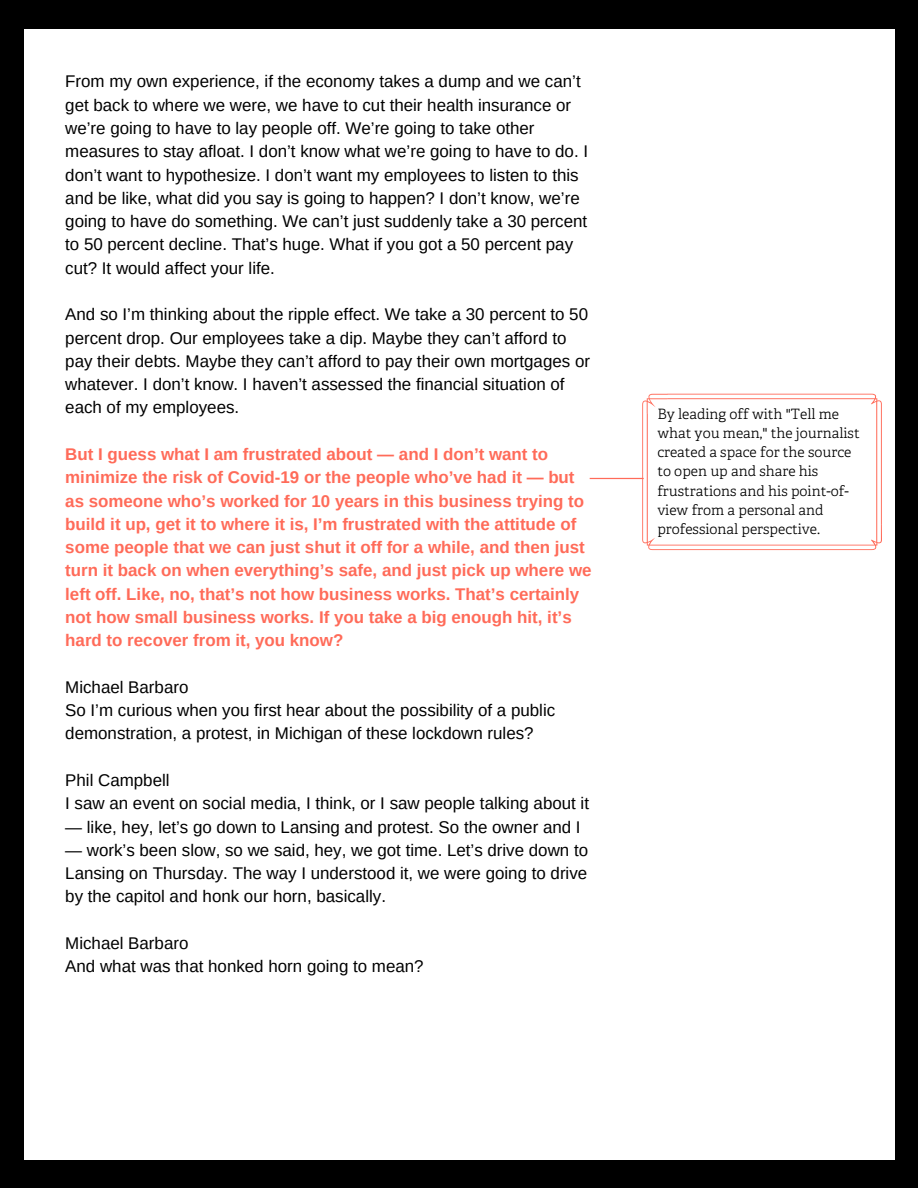
<style>
.page{position:relative;width:918px;height:1188px;background:#000}
.page>*{position:absolute;margin:0;border:0;box-sizing:border-box;transform-origin:0 0}
.t1{font:16.95px/23.2px "Arimo";color:#000}
.t2{font:700 16.95px/23.2px "Arimo";color:#ff6b59}
.t3{font:300 14.25px/19px "Adelle";color:#000}
</style>
<div class="page">
<div style="left:24px;top:29px;width:870px;height:1131px;background:#fff"></div>
<svg style="left:590px;top:394px;width:292px;height:156px"></svg>
<p class="t1" style="left:65px;top:70px;width:524px">From my own experience, if the economy takes a dump and we can’t get back to where we were, we have to cut their health insurance or we’re going to have to lay people off. We’re going to take other measures to stay afloat. I don’t know what we’re going to have to do. I don’t want to hypothesize. I don’t want my employees to listen to this and be like, what did you say is going to happen? I don’t know, we’re going to have do something. We can’t just suddenly take a 30 percent to 50 percent decline. That’s huge. What if you got a 50 percent pay cut? It would affect your life.</p>
<p class="t1" style="left:65px;top:303px;width:526px">And so I’m thinking about the ripple effect. We take a 30 percent to 50 percent drop. Our employees take a dip. Maybe they can’t afford to pay their debts. Maybe they can’t afford to pay their own mortgages or whatever. I don’t know. I haven’t assessed the financial situation of each of my employees.</p>
<p class="t2" style="left:65px;top:442px;width:528px">But I guess what I am frustrated about — and I don’t want to minimize the risk of Covid-19 or the people who’ve had it — but as someone who’s worked for 10 years in this business trying to build it up, get it to where it is, I’m frustrated with the attitude of some people that we can just shut it off for a while, and then just turn it back on when everything’s safe, and just pick up where we left off. Like, no, that’s not how business works. That’s certainly not how small business works. If you take a big enough hit, it’s hard to recover from it, you know?</p>
<p class="t1" style="left:65px;top:675px;width:125px">Michael Barbaro</p>
<p class="t1" style="left:65px;top:699px;width:491px">So I’m curious when you first hear about the possibility of a public demonstration, a protest, in Michigan of these lockdown rules?</p>
<p class="t1" style="left:65px;top:768px;width:106px">Phil Campbell</p>
<p class="t1" style="left:65px;top:792px;width:525px">I saw an event on social media, I think, or I saw people talking about it</p>
<p class="t1" style="left:65px;top:815px;width:517px">— like, hey, let’s go down to Lansing and protest. So the owner and I</p>
<p class="t1" style="left:65px;top:838px;width:524px;text-align:justify">— work’s been slow, so we said, hey, we got time. Let’s drive down to Lansing on Thursday. The way I understood it, we were going to drive by the capitol and honk our horn, basically.</p>
<p class="t1" style="left:65px;top:931px;width:125px">Michael Barbaro</p>
<p class="t1" style="left:65px;top:955px;width:360px">And what was that honked horn going to mean?</p>
<p class="t3" style="left:657px;top:406px;width:204px">By leading off with "Tell me what you mean," the journalist created a space for the source to open up and share his frustrations and his point-of&shy;view from a personal and professional perspective.</p>
</div>
